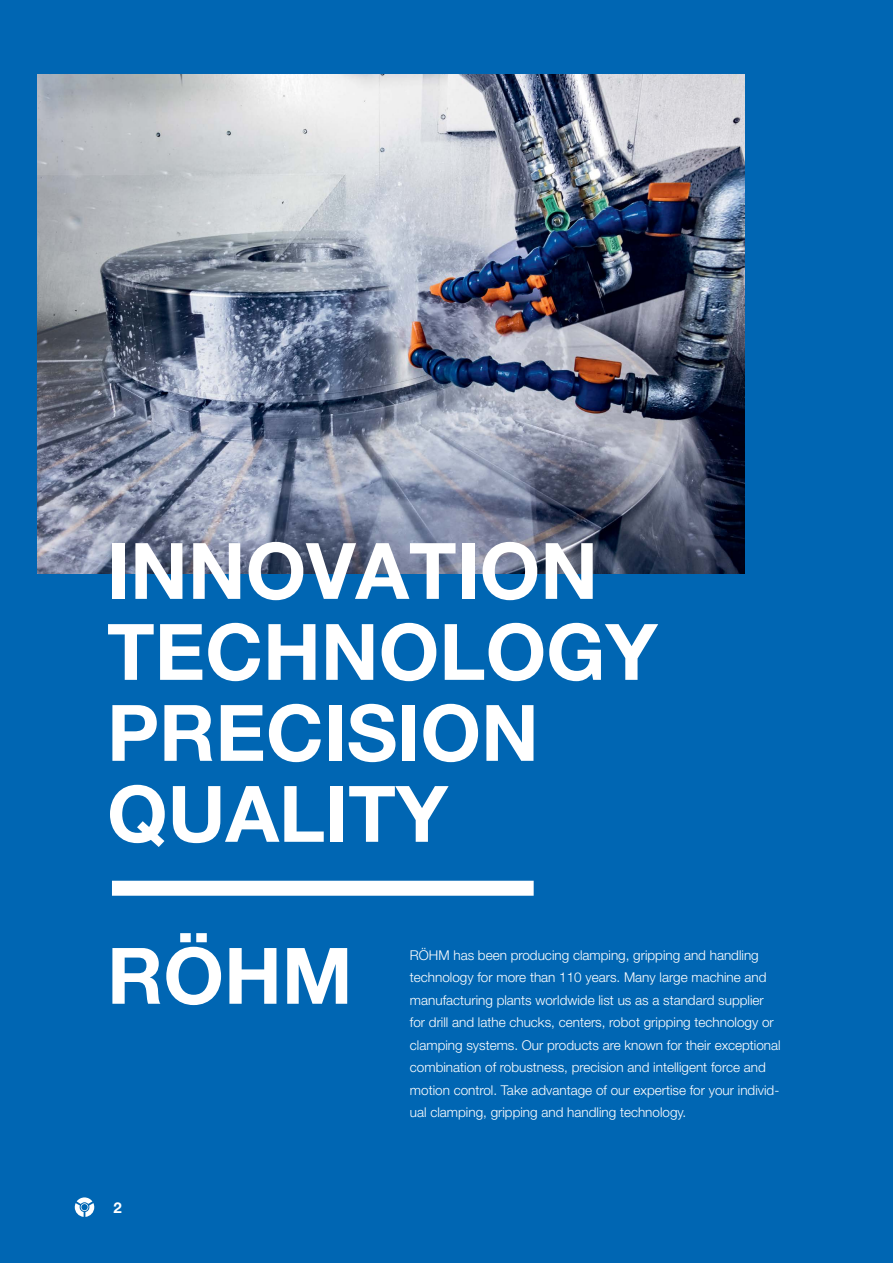
<style>
.page{position:relative;width:893px;height:1263px;background:#0066b3}
.page>*{position:absolute;margin:0;border:0;box-sizing:border-box;transform-origin:0 0}
.t1{font:700 78px/81px "Helvetica Neue LT Pro";color:#fff}
.t2{font:700 15px "Helvetica Neue LT Pro";color:#fff}
.t3{font:300 13.5px/22.5px "Helvetica Neue LT Pro";color:#fff}
</style>
<div class="page">
<svg style="left:75px;top:1197px;width:19px;height:20px"></svg>
<img style="left:37px;top:74px;width:707px;height:499px">
<div style="left:112px;top:881px;width:422px;height:15px;background:#fff"></div>
<h1 class="t1" style="left:107px;top:529px;width:552px">INNOVATION<br>TECHNOLOGY<br>PRECISION<br>QUALITY</h1>
<h1 class="t1" style="left:107px;top:934px;width:247px">RÖHM</h1>
<p class="t2" style="left:114px;top:1198px;width:10px">2</p>
<p class="t3" style="left:410px;top:943px;width:372px">RÖHM has been producing clamping, gripping and handling technology for more than 110 years. Many large machine and manufacturing plants worldwide list us as a standard supplier for drill and lathe chucks, centers, robot gripping technology or clamping systems. Our products are known for their exceptional combination of robustness, precision and intelligent force and motion control. Take advantage of our expertise for your individ&shy;ual clamping, gripping and handling technology.</p>
</div>
